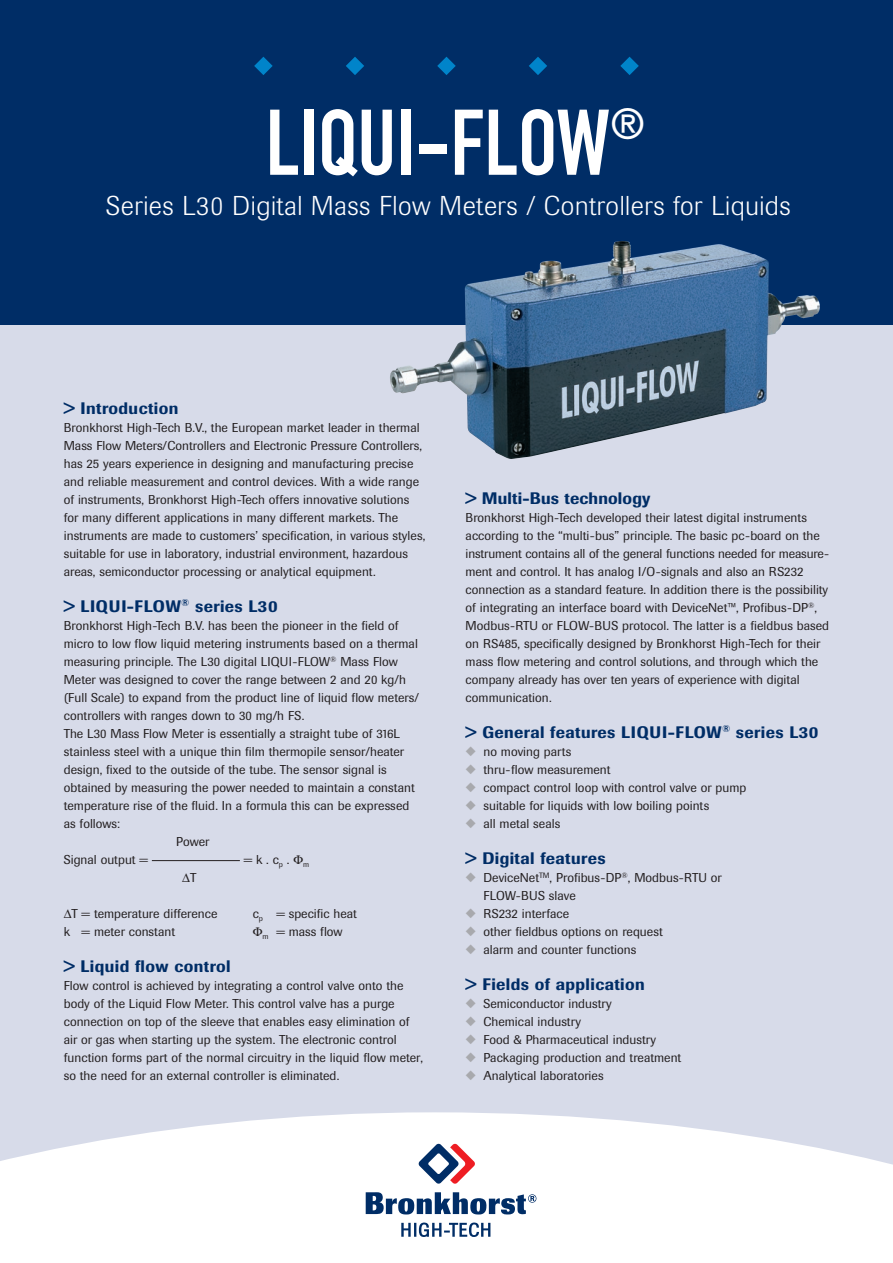
<style>
.page{position:relative;width:893px;height:1263px;background:#fff}
.page>*{position:absolute;margin:0;border:0;box-sizing:border-box;transform-origin:0 0}
.t1{font:91.5px "DIN Engschrift";color:#fff}
.t2{font:300 27px "Berthold Imago BQ";letter-spacing:.02em;color:#fff}
.t3{font:500 16.5px "Berthold Imago BQ";letter-spacing:.025em;color:#002d66}
.t4{font:12.75px/18px "Berthold Imago BQ";color:#231f20}
.s1{color:#a8a9ad}
</style>
<div class="page">
<div style="left:0;top:293px;width:893px;height:970px;background:#d7dbe9"></div>
<div style="left:0;top:0;width:893px;height:325px;background:#002d66"></div>
<svg style="left:0;top:1112px;width:893px;height:151px;background:#fafafc"></svg>
<hr style="left:152px;top:860px;width:88px;height:1px;background:#231f20">
<svg style="left:401px;top:1222px;width:89px;height:15px"></svg>
<svg style="left:418px;top:1143px;width:57px;height:41px;background:#b4a1b1"></svg>
<svg style="left:366px;top:1192px;width:170px;height:22px;background:#7a91af"></svg>
<img style="left:390px;top:241px;width:430px;height:218px">
<svg style="left:254px;top:57px;width:19px;height:18px"></svg>
<svg style="left:346px;top:57px;width:18px;height:18px"></svg>
<svg style="left:437px;top:57px;width:19px;height:18px"></svg>
<svg style="left:529px;top:57px;width:18px;height:18px"></svg>
<svg style="left:620px;top:57px;width:19px;height:18px"></svg>
<h1 class="t1" style="left:266px;top:89px;width:381px">LIQUI-FLOW<sup>®</sup></h1>
<h2 class="t2" style="left:106px;top:190px;width:686px">Series L30 Digital Mass Flow Meters / Controllers for Liquids</h2>
<p class="t3" style="left:64px;top:398px;width:116px">&gt; Introduction</p>
<p class="t4" style="left:64px;top:419px;width:363px">Bronkhorst High-Tech B.V., the European market leader in thermal Mass Flow Meters/Controllers and Electronic Pressure Controllers, has 25 years experience in designing and manufacturing precise and reliable measurement and control devices. With a wide range of instruments, Bronkhorst High-Tech offers innovative solutions for many different applications in many different markets. The instruments are made to customers’ specification, in various styles, suitable for use in laboratory, industrial environment, hazardous areas, semiconductor processing or analytical equipment.</p>
<p class="t3" style="left:64px;top:596px;width:215px">&gt; LIQUI-FLOW<sup>®</sup> series L30</p>
<p class="t4" style="left:64px;top:617px;width:336px">Bronkhorst High-Tech B.V. has been the pioneer in the field of</p>
<p class="t4" style="left:64px;top:635px;width:356px">micro to low flow liquid metering instruments based on a thermal</p>
<p class="t4" style="left:64px;top:653px;width:336px">measuring principle. The L30 digital LIQUI-FLOW<sup>®</sup> Mass Flow</p>
<p class="t4" style="left:64px;top:671px;width:344px">Meter was designed to cover the range between 2 and 20 kg/h</p>
<p class="t4" style="left:64px;top:689px;width:357px">(Full Scale) to expand from the product line of liquid flow meters/</p>
<p class="t4" style="left:64px;top:707px;width:242px">controllers with ranges down to 30 mg/h FS.</p>
<p class="t4" style="left:64px;top:725px;width:338px">The L30 Mass Flow Meter is essentially a straight tube of 316L</p>
<p class="t4" style="left:64px;top:743px;width:342px">stainless steel with a unique thin film thermopile sensor/heater</p>
<p class="t4" style="left:64px;top:761px;width:325px">design, fixed to the outside of the tube. The sensor signal is</p>
<p class="t4" style="left:64px;top:779px;width:353px">obtained by measuring the power needed to maintain a constant</p>
<p class="t4" style="left:64px;top:797px;width:347px">temperature rise of the fluid. In a formula this can be expressed</p>
<p class="t4" style="left:64px;top:815px;width:58px">as follows:</p>
<p class="t4" style="left:176px;top:833px;width:35px">Power</p>
<p class="t4" style="left:64px;top:851px;width:86px">Signal output =</p>
<p class="t4" style="left:244px;top:851px;width:67px">= k . c<sub>p</sub> . <sub>m</sub></p>
<p class="t4" style="left:190px;top:869px;width:8px">T</p>
<p class="t4" style="left:72px;top:905px;width:147px">T = temperature difference</p>
<p class="t4" style="left:253px;top:905px;width:106px">c<sub>p</sub> = specific heat</p>
<p class="t4" style="left:64px;top:923px;width:113px">k = meter constant</p>
<p class="t4" style="left:263px;top:923px;width:82px"><sub>m</sub> = mass flow</p>
<p class="t3" style="left:64px;top:956px;width:168px">&gt; Liquid flow control</p>
<p class="t4" style="left:64px;top:977px;width:361px">Flow control is achieved by integrating a control valve onto the body of the Liquid Flow Meter. This control valve has a purge connection on top of the sleeve that enables easy elimination of air or gas when starting up the system. The electronic control function forms part of the normal circuitry in the liquid flow meter, so the need for an external controller is eliminated.</p>
<p class="t3" style="left:466px;top:488px;width:186px">&gt; Multi-Bus technology</p>
<p class="t4" style="left:466px;top:509px;width:365px">Bronkhorst High-Tech developed their latest digital instruments according to the “multi-bus” principle. The basic pc-board on the instrument contains all of the general functions needed for measure&shy;ment and control. It has analog I/O-signals and also an RS232 connection as a standard feature. In addition there is the possibility of integrating an interface board with DeviceNet™, Profibus-DP<sup>®</sup>, Modbus-RTU or FLOW-BUS protocol. The latter is a fieldbus based on RS485, specifically designed by Bronkhorst High-Tech for their mass flow metering and control solutions, and through which the company already has over ten years of experience with digital communication.</p>
<p class="t3" style="left:466px;top:722px;width:354px">&gt; General features LIQUI-FLOW<sup>®</sup> series L30</p>
<p class="t4" style="left:466px;top:743px;width:107px"><span class="s1">◆</span> no moving parts</p>
<p class="t4" style="left:466px;top:761px;width:146px"><span class="s1">◆</span> thru-flow measurement</p>
<p class="t4" style="left:466px;top:779px;width:282px"><span class="s1">◆</span> compact control loop with control valve or pump</p>
<p class="t4" style="left:466px;top:797px;width:245px"><span class="s1">◆</span> suitable for liquids with low boiling points</p>
<p class="t4" style="left:466px;top:815px;width:96px"><span class="s1">◆</span> all metal seals</p>
<p class="t3" style="left:466px;top:848px;width:142px">&gt; Digital features</p>
<p class="t4" style="left:483px;top:869px;width:240px;text-indent:-18px"><span class="s1">◆</span> DeviceNet<sup>TM</sup>, Profibus-DP<sup>®</sup>, Modbus-RTU or<br>FLOW-BUS slave</p>
<p class="t4" style="left:466px;top:905px;width:105px"><span class="s1">◆</span> RS232 interface</p>
<p class="t4" style="left:466px;top:923px;width:199px"><span class="s1">◆</span> other fieldbus options on request</p>
<p class="t4" style="left:466px;top:941px;width:172px"><span class="s1">◆</span> alarm and counter functions</p>
<p class="t3" style="left:466px;top:974px;width:181px">&gt; Fields of application</p>
<p class="t4" style="left:466px;top:995px;width:148px"><span class="s1">◆</span> Semiconductor industry</p>
<p class="t4" style="left:466px;top:1013px;width:117px"><span class="s1">◆</span> Chemical industry</p>
<p class="t4" style="left:466px;top:1031px;width:192px"><span class="s1">◆</span> Food &amp; Pharmaceutical industry</p>
<p class="t4" style="left:466px;top:1049px;width:217px"><span class="s1">◆</span> Packaging production and treatment</p>
<p class="t4" style="left:466px;top:1067px;width:140px"><span class="s1">◆</span> Analytical laboratories</p>
</div>
